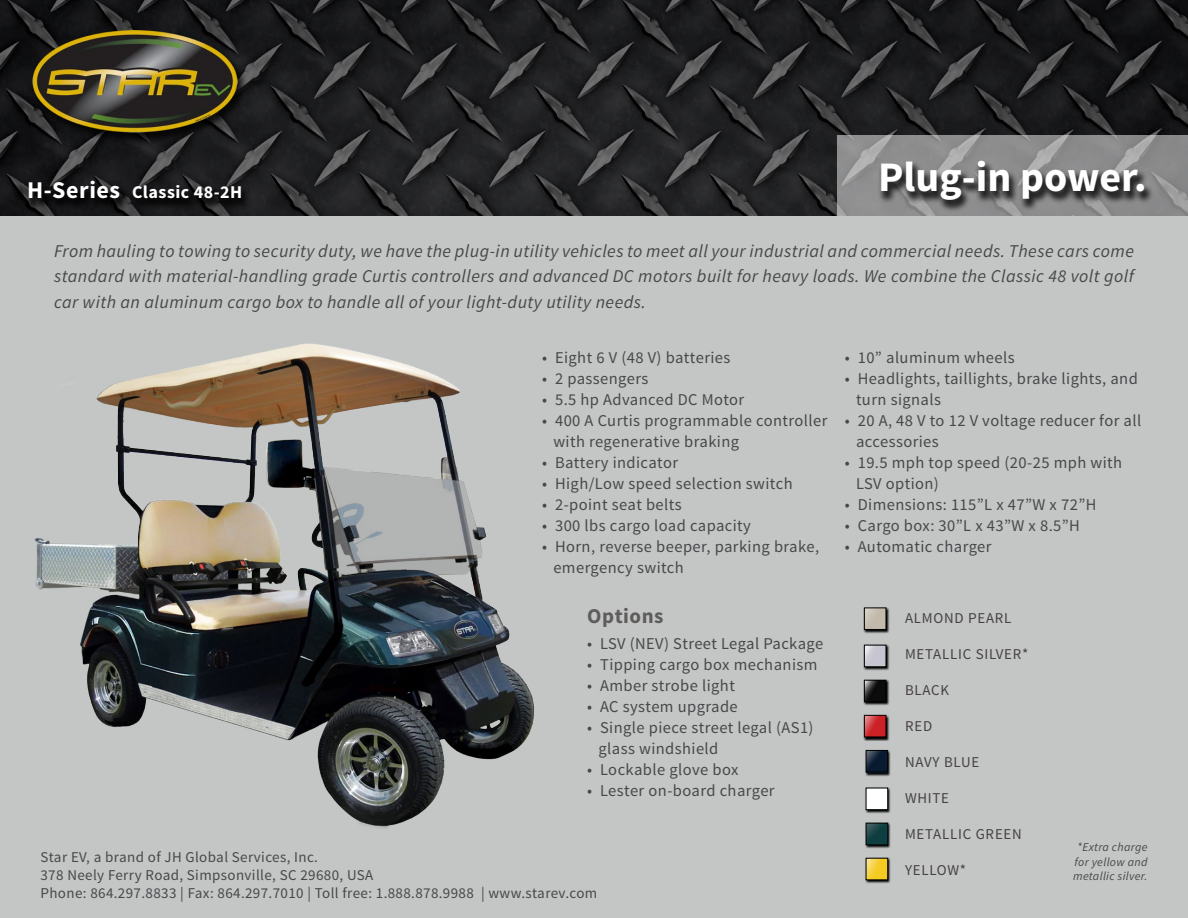
<style>
.page{position:relative;width:1188px;height:918px;background:#fff}
.page>*{position:absolute;margin:0;border:0;box-sizing:border-box;transform-origin:0 0}
.t1{font:700 42px "Source Sans Pro";color:#fff}
.t2{font:700 21px "Source Sans Pro";letter-spacing:.025em;color:#5e5d5c}
.t3{font:italic 18px/25.5px "Source Sans Pro";letter-spacing:.025em;color:#48484a;text-align:justify}
.t4{font:700 18px "Source Sans Pro";letter-spacing:.025em;color:#fff}
.t5{font:16.5px/21px "Source Sans Pro";letter-spacing:.025em;color:#48484a}
.t6{font:15px/18px "Source Sans Pro";letter-spacing:.025em;color:#48484a}
.t7{font:15px "Source Sans Pro";letter-spacing:.05em;color:#474342}
.t8{font:italic 12px/14.4px "Source Sans Pro";letter-spacing:.025em;color:#48484a;text-align:center}
.s1{font-size:24px}
</style>
<div class="page">
<div style="left:0;top:216px;width:1188px;height:702px;background:#c3c6c5"></div>
<svg style="left:0;top:0;width:1188px;height:216px;background:#222224"></svg>
<div style="left:30px;top:29px;width:218px;height:116px;background:#000;opacity:.75"></div>
<img style="left:33px;top:30px;width:204px;height:103px">
<svg style="left:837px;top:135px;width:351px;height:81px;background:#909091"></svg>
<div style="left:878px;top:160px;width:277px;height:53px;background:#000;opacity:.75"></div>
<img style="left:34px;top:343px;width:501px;height:485px">
<svg style="left:865px;top:858px;width:26px;height:26px"></svg>
<img style="left:868px;top:860px;width:18px;height:18px">
<svg style="left:865px;top:823px;width:26px;height:26px"></svg>
<div style="left:866px;top:823px;width:22px;height:22px;border:1px solid #000"></div>
<svg style="left:863px;top:680px;width:26px;height:26px"></svg>
<img style="left:866px;top:682px;width:18px;height:18px">
<div style="left:864px;top:680px;width:22px;height:22px;border:1px solid #000"></div>
<svg style="left:863px;top:715px;width:26px;height:26px"></svg>
<img style="left:866px;top:717px;width:18px;height:18px">
<div style="left:864px;top:715px;width:22px;height:22px;border:1px solid #000"></div>
<svg style="left:865px;top:750px;width:26px;height:26px"></svg>
<div style="left:866px;top:750px;width:22px;height:22px;border:1px solid #000"></div>
<svg style="left:865px;top:787px;width:26px;height:27px"></svg>
<img style="left:868px;top:790px;width:18px;height:18px">
<div style="left:866px;top:788px;width:22px;height:22px;border:1px solid #000"></div>
<svg style="left:863px;top:607px;width:26px;height:27px"></svg>
<img style="left:866px;top:610px;width:18px;height:18px">
<div style="left:864px;top:608px;width:22px;height:22px;border:1px solid #000"></div>
<svg style="left:863px;top:645px;width:26px;height:26px"></svg>
<img style="left:866px;top:647px;width:18px;height:18px">
<div style="left:864px;top:645px;width:22px;height:22px;border:1px solid #000"></div>
<svg style="left:866px;top:824px;width:21px;height:20px"></svg>
<svg style="left:866px;top:751px;width:21px;height:21px"></svg>
<div style="left:25px;top:180px;width:226px;height:31px;background:#000;opacity:.75"></div>
<p class="t4" style="left:27px;top:180px;width:217px"><span class="s1">H-Series</span> Classic 48-2H</p>
<h1 class="t1" style="left:878px;top:150px;width:270px">Plug-in power.</h1>
<p class="t3" style="left:54px;top:238px;width:1082px">From hauling to towing to security duty, we have the plug-in utility vehicles to meet all your industrial and commercial needs. These cars come standard with material-handling grade Curtis controllers and advanced DC motors built for heavy loads. We combine the Classic 48 volt golf car with an aluminum cargo box to handle all of your light-duty utility needs.</p>
<p class="t5" style="left:542px;top:348px;width:190px">• Eight 6 V (48 V) batteries</p>
<p class="t5" style="left:542px;top:369px;width:108px">• 2 passengers</p>
<p class="t5" style="left:542px;top:390px;width:204px">• 5.5 hp Advanced DC Motor</p>
<p class="t5" style="left:553px;top:411px;width:275px;text-indent:-11px">• 400 A Curtis programmable controller with regenerative braking</p>
<p class="t5" style="left:542px;top:453px;width:138px">• Battery indicator</p>
<p class="t5" style="left:542px;top:474px;width:252px">• High/Low speed selection switch</p>
<p class="t5" style="left:542px;top:495px;width:141px">• 2-point seat belts</p>
<p class="t5" style="left:542px;top:516px;width:210px">• 300 lbs cargo load capacity</p>
<p class="t5" style="left:553px;top:537px;width:267px;text-indent:-11px">• Horn, reverse beeper, parking brake, emergency switch</p>
<p class="t5" style="left:845px;top:348px;width:171px">• 10” aluminum wheels</p>
<p class="t5" style="left:856px;top:369px;width:283px;text-indent:-11px">• Headlights, taillights, brake lights, and turn signals</p>
<p class="t5" style="left:856px;top:411px;width:287px;text-indent:-11px">• 20 A, 48 V to 12 V voltage reducer for all accessories</p>
<p class="t5" style="left:856px;top:453px;width:268px;text-indent:-11px">• 19.5 mph top speed (20-25 mph with<br>LSV option)</p>
<p class="t5" style="left:845px;top:495px;width:253px">• Dimensions: 115”L x 47”W x 72”H</p>
<p class="t5" style="left:845px;top:516px;width:237px">• Cargo box: 30”L x 43”W x 8.5”H</p>
<p class="t5" style="left:845px;top:537px;width:148px">• Automatic charger</p>
<p class="t2" style="left:587px;top:603px;width:78px">Options</p>
<p class="t5" style="left:587px;top:633px;width:237px">• LSV (NEV) Street Legal Package</p>
<p class="t5" style="left:587px;top:654px;width:232px">• Tipping cargo box mechanism</p>
<p class="t5" style="left:587px;top:675px;width:149px">• Amber strobe light</p>
<p class="t5" style="left:587px;top:696px;width:152px">• AC system upgrade</p>
<p class="t5" style="left:598px;top:717px;width:217px;text-indent:-11px">• Single piece street legal (AS1) glass windshield</p>
<p class="t5" style="left:587px;top:759px;width:153px">• Lockable glove box</p>
<p class="t5" style="left:587px;top:780px;width:189px">• Lester on-board charger</p>
<p class="t6" style="left:40px;top:848px;width:558px">Star EV, a brand of JH Global Services, Inc.<br>378 Neely Ferry Road, Simpsonville, SC 29680, USA<br>Phone: 864.297.8833 | Fax: 864.297.7010 | Toll free: 1.888.878.9988 | www.starev.com</p>
<p class="t7" style="left:905px;top:609px;width:108px">ALMOND PEARL</p>
<p class="t7" style="left:905px;top:645px;width:125px">METALLIC SILVER*</p>
<p class="t7" style="left:905px;top:681px;width:46px">BLACK</p>
<p class="t7" style="left:905px;top:717px;width:29px">RED</p>
<p class="t7" style="left:905px;top:753px;width:76px">NAVY BLUE</p>
<p class="t7" style="left:905px;top:789px;width:46px">WHITE</p>
<p class="t7" style="left:905px;top:825px;width:118px">METALLIC GREEN</p>
<p class="t7" style="left:905px;top:861px;width:63px">YELLOW*</p>
<p class="t8" style="left:1073px;top:840px;width:76px">*Extra charge for yellow and metallic silver.</p>
</div>
